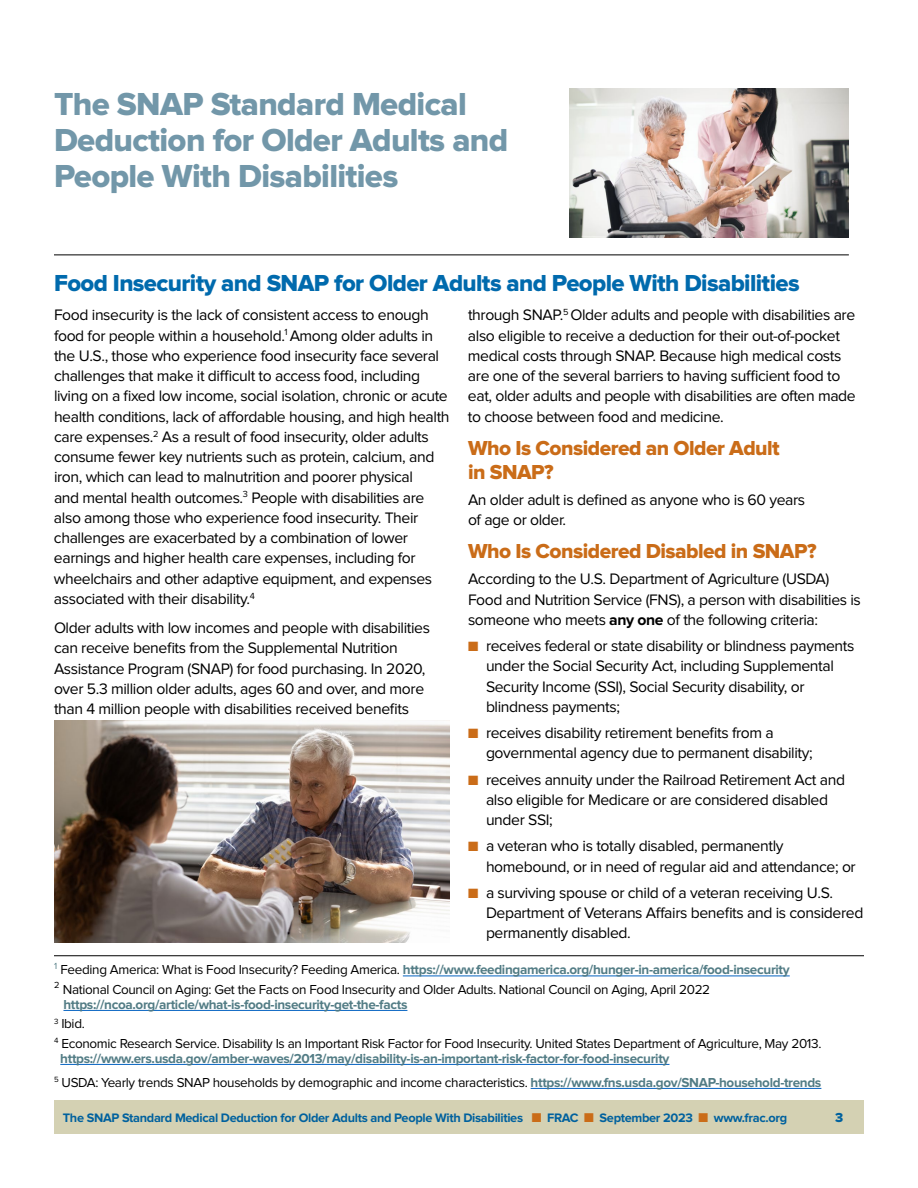
<style>
.page{position:relative;width:918px;height:1188px;background:#fff}
.page>*{position:absolute;margin:0;border:0;box-sizing:border-box;transform-origin:0 0}
.t1{font:33px/36px "Proxima Nova Extrabld";letter-spacing:-.02em;color:#7297a9}
.t2{font:24px "Proxima Nova Extrabld";letter-spacing:-.025em;color:#006aad}
.t3{font:21px/24px "Proxima Nova Extrabld";letter-spacing:-.025em;color:#ca6c18}
.t4{font:15.75px/20.2px "Proxima Nova";letter-spacing:-.025em;color:#000}
.t5{font:13.5px/19.5px "Proxima Nova";letter-spacing:-.025em;color:#000}
.t6{font:700 13.5px/24px "Proxima Nova";letter-spacing:-.025em;color:#527c85}
.t7{font:13.5px "Proxima Nova Extrabld";color:#00619e}
.t8{font:700 12.75px "Proxima Nova";letter-spacing:-.025em;color:#00619e}
.s1{font-weight:700}
.s2{color:#ca6c18}
.s3{font-weight:700;color:#527c85}
.s4{font-weight:400;color:#000}
</style>
<div class="page">
<div style="left:54px;top:1100px;width:810px;height:34px;background:#d4d1b3"></div>
<img style="left:54px;top:720px;width:396px;height:222px">
<hr style="left:54px;top:255px;width:795px;height:1px;background:#000">
<hr style="left:54px;top:955px;width:810px;height:1px;background:#000">
<hr style="left:403px;top:976px;width:387px;height:1px;background:#0563c1">
<hr style="left:63px;top:1010px;width:344px;height:1px;background:#0563c1">
<hr style="left:60px;top:1064px;width:609px;height:1px;background:#0563c1">
<hr style="left:531px;top:1088px;width:290px;height:1px;background:#0563c1">
<img style="left:569px;top:89px;width:280px;height:149px">
<h1 class="t1" style="left:54px;top:87px;width:456px">The SNAP Standard Medical<br>Deduction for Older Adults and<br>People With Disabilities</h1>
<h2 class="t2" style="left:54px;top:272px;width:747px">Food Insecurity and SNAP for Older Adults and People With Disabilities</h2>
<p class="t4" style="left:54px;top:306px;width:397px">Food insecurity is the lack of consistent access to enough food for people within a household.<sup>1</sup> Among older adults in the U.S., those who experience food insecurity face several challenges that make it difficult to access food, including living on a fixed low income, social isolation, chronic or acute health conditions, lack of affordable housing, and high health care expenses.<sup>2</sup> As a result of food insecurity, older adults consume fewer key nutrients such as protein, calcium, and iron, which can lead to malnutrition and poorer physical<br>and mental health outcomes.<sup>3</sup> People with disabilities are also among those who experience food insecurity. Their challenges are exacerbated by a combination of lower earnings and higher health care expenses, including for wheelchairs and other adaptive equipment, and expenses associated with their disability.<sup>4</sup></p>
<p class="t4" style="left:54px;top:618px;width:378px">Older adults with low incomes and people with disabilities can receive benefits from the Supplemental Nutrition Assistance Program (SNAP) for food purchasing. In 2020, over 5.3 million older adults, ages 60 and over, and more than 4 million people with disabilities received benefits</p>
<p class="t4" style="left:468px;top:306px;width:389px">through SNAP.<sup>5</sup> Older adults and people with disabilities are also eligible to receive a deduction for their out-of-pocket medical costs through SNAP. Because high medical costs are one of the several barriers to having sufficient food to eat, older adults and people with disabilities are often made to choose between food and medicine.</p>
<h3 class="t3" style="left:468px;top:437px;width:313px">Who Is Considered an Older Adult in SNAP?</h3>
<p class="t4" style="left:468px;top:490px;width:339px">An older adult is defined as anyone who is 60 years of age or older.</p>
<h3 class="t3" style="left:468px;top:540px;width:350px">Who Is Considered Disabled in SNAP?</h3>
<p class="t4" style="left:468px;top:570px;width:394px">According to the U.S. Department of Agriculture (USDA)<br>Food and Nutrition Service (FNS), a person with disabilities is someone who meets <span class="s1">any one</span> of the following criteria:</p>
<p class="t4" style="left:486px;top:636px;width:370px;text-indent:-18px"><span class="s2">■</span> receives federal or state disability or blindness payments under the Social Security Act, including Supplemental Security Income (SSI), Social Security disability, or blindness payments;</p>
<p class="t4" style="left:486px;top:723px;width:328px;text-indent:-18px"><span class="s2">■</span> receives disability retirement benefits from a governmental agency due to permanent disability;</p>
<p class="t4" style="left:486px;top:770px;width:361px;text-indent:-18px"><span class="s2">■</span> receives annuity under the Railroad Retirement Act and also eligible for Medicare or are considered disabled under SSI;</p>
<p class="t4" style="left:486px;top:837px;width:371px;text-indent:-18px"><span class="s2">■</span> a veteran who is totally disabled, permanently homebound, or in need of regular aid and attendance; or</p>
<p class="t4" style="left:486px;top:883px;width:379px;text-indent:-18px"><span class="s2">■</span> a surviving spouse or child of a veteran receiving U.S.<br>Department of Veterans Affairs benefits and is considered permanently disabled.</p>
<p class="t5" style="left:54px;top:960px;width:737px"><sup>1</sup> Feeding America: What is Food Insecurity? Feeding America. <span class="s3">https://www.feedingamerica.org/hunger-in-america/food-insecurity<br></span><sup>2</sup> National Council on Aging: Get the Facts on Food Insecurity and Older Adults. National Council on Aging, April 2022</p>
<p class="t5" style="left:54px;top:995px;width:769px;text-indent:9px"><span class="s3">https://ncoa.org/article/what-is-food-insecurity-get-the-facts<br></span><sup>3</sup> Ibid.<br><sup>4</sup> Economic Research Service. Disability Is an Important Risk Factor for Food Insecurity. United States Department of Agriculture, May 2013.</p>
<p class="t6" style="left:54px;top:1047px;width:769px;text-indent:6px">https://www.ers.usda.gov/amber-waves/2013/may/disability-is-an-important-risk-factor-for-food-insecurity<br><sup>5</sup> <span class="s4">USDA: Yearly trends SNAP households by demographic and income characteristics.</span> https://www.fns.usda.gov/SNAP-household-trends</p>
<p class="t8" style="left:63px;top:1112px;width:726px">The SNAP Standard Medical Deduction for Older Adults and People With Disabilities <span class="s2">■</span> FRAC <span class="s2">■</span> September 2023 <span class="s2">■</span> www.frac.org</p>
<p class="t7" style="left:835px;top:1112px;width:10px">3</p>
</div>
